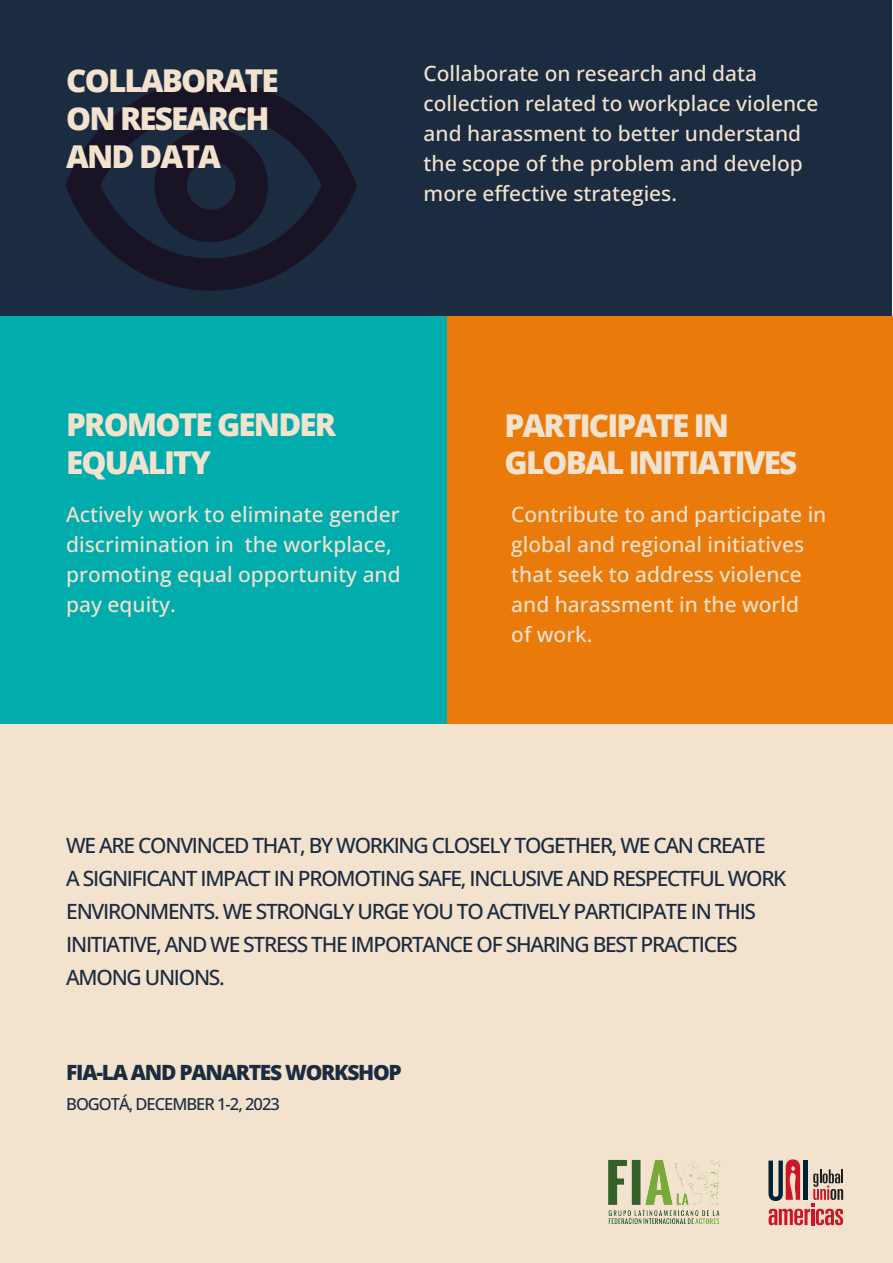
<style>
.page{position:relative;width:893px;height:1263px;background:#fff}
.page>*{position:absolute;margin:0;border:0;box-sizing:border-box;transform-origin:0 0}
.t1{font:800 31.5px/37.8px "Open Sans";letter-spacing:-.06em;color:#f2e2ce}
.t2{font:21px/30px "Open Sans";color:#f2e2ce}
.t3{font:21px/33px "Open Sans";letter-spacing:-.06em;color:#1c2c40}
.t4{font:800 21px "Open Sans";letter-spacing:-.06em;color:#1c2c40}
.t5{font:16.5px "Open Sans";letter-spacing:-.06em;color:#1c2c40}
</style>
<div class="page">
<div style="left:446px;top:316px;width:447px;height:408px;background:#ea7a0a"></div>
<div style="left:0;top:316px;width:446px;height:408px;background:#00acac"></div>
<div style="left:0;top:1px;width:892px;height:315px;background:#1c2c40"></div>
<div style="left:0;top:724px;width:893px;height:539px;background:#f2e2ce"></div>
<svg style="left:65px;top:80px;width:292px;height:211px"></svg>
<svg style="left:768px;top:1159px;width:75px;height:66px"></svg>
<img style="left:608px;top:1159px;width:113px;height:65px">
<h1 class="t1" style="left:66px;top:60px;width:214px">COLLABORATE<br>ON RESEARCH<br>AND DATA</h1>
<p class="t2" style="left:424px;top:58px;width:396px">Collaborate on research and data collection related to workplace violence and harassment to better understand the scope of the problem and develop more effective strategies.</p>
<h1 class="t1" style="left:66px;top:404px;width:272px">PROMOTE GENDER<br>EQUALITY</h1>
<p class="t2" style="left:66px;top:499px;width:336px">Actively work to eliminate gender discrimination in the workplace, promoting equal opportunity and pay equity.</p>
<h1 class="t1" style="left:505px;top:405px;width:294px">PARTICIPATE IN<br>GLOBAL INITIATIVES</h1>
<p class="t2" style="left:511px;top:499px;width:317px">Contribute to and participate in global and regional initiatives that seek to address violence and harassment in the world<br>of work.</p>
<p class="t3" style="left:66px;top:828px;width:722px">WE ARE CONVINCED THAT, BY WORKING CLOSELY TOGETHER, WE CAN CREATE<br>A SIGNIFICANT IMPACT IN PROMOTING SAFE, INCLUSIVE AND RESPECTFUL WORK ENVIRONMENTS. WE STRONGLY URGE YOU TO ACTIVELY PARTICIPATE IN THIS INITIATIVE, AND WE STRESS THE IMPORTANCE OF SHARING BEST PRACTICES AMONG UNIONS.</p>
<p class="t4" style="left:66px;top:1056px;width:337px">FIA-LA AND PANARTES WORKSHOP</p>
<p class="t5" style="left:66px;top:1092px;width:215px">BOGOTÁ, DECEMBER 1-2, 2023</p>
</div>
